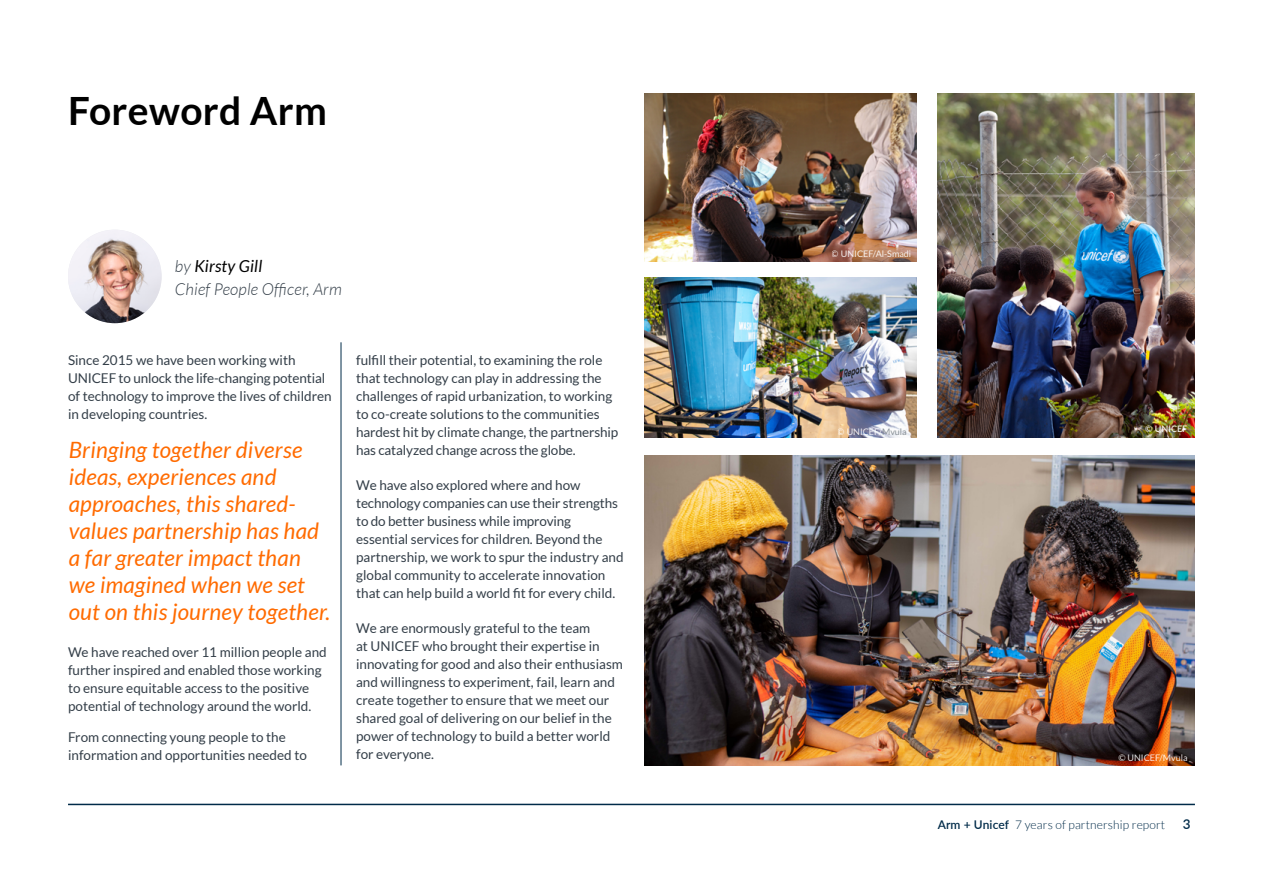
<style>
.page{position:relative;width:1263px;height:893px;background:#fff}
.page>*{position:absolute;margin:0;border:0;box-sizing:border-box;transform-origin:0 0}
.t1{font:700 39px "Lato";letter-spacing:.01em;color:#000}
.t2{font:italic 22.5px/27px "Lato";letter-spacing:.01em;color:#ff6b00}
.t3{font:italic 300 16.5px/22.5px "Lato";letter-spacing:.01em;color:#333e48}
.t4{font:13.5px/18px "Lato";color:#333e48}
.t5{font:600 13.5px "Lato";color:#002b49}
.t6{font:300 12px "Lato";letter-spacing:.01em;color:#002b49}
.t7{font:9px "Lato";color:#fff}
.t8{font:600 9px "Lato";color:#fff}
.s1{font-weight:400;color:#000}
.s2{color:#7d868c}
.s3{font-weight:600}
</style>
<div class="page">
<hr style="left:68px;top:804px;width:1127px;height:1px;background:#002b49">
<hr style="left:341px;top:342px;width:1px;height:423px;background:#002b49">
<img style="left:68px;top:230px;width:94px;height:93px;border-radius:47px">
<img style="left:938px;top:94px;width:257px;height:344px">
<img style="left:644px;top:94px;width:272px;height:168px">
<img style="left:644px;top:455px;width:551px;height:310px">
<img style="left:644px;top:278px;width:272px;height:160px">
<h1 class="t1" style="left:68px;top:88px;width:260px">Foreword Arm</h1>
<p class="t3" style="left:175px;top:256px;width:168px">by <span class="s1">Kirsty Gill<br></span>Chief People Officer, Arm</p>
<p class="t4" style="left:68px;top:351px;width:265px">Since 2015 we have been working with UNICEF to unlock the life-changing potential of technology to improve the lives of children in developing countries.</p>
<h2 class="t2" style="left:69px;top:437px;width:263px">Bringing together diverse ideas, experiences and approaches, this shared&shy;values partnership has had a far greater impact than we imagined when we set out on this journey together.</h2>
<p class="t4" style="left:68px;top:643px;width:260px">We have reached over 11 million people and further inspired and enabled those working to ensure equitable access to the positive potential of technology around the world.</p>
<p class="t4" style="left:68px;top:728px;width:240px">From connecting young people to the information and opportunities needed to</p>
<p class="t4" style="left:356px;top:351px;width:264px">fulfill their potential, to examining the role that technology can play in addressing the challenges of rapid urbanization, to working to co-create solutions to the communities hardest hit by climate change, the partnership has catalyzed change across the globe.</p>
<p class="t4" style="left:356px;top:476px;width:269px">We have also explored where and how technology companies can use their strengths to do better business while improving essential services for children. Beyond the partnership, we work to spur the industry and global community to accelerate innovation that can help build a world fit for every child.</p>
<p class="t4" style="left:356px;top:619px;width:268px">We are enormously grateful to the team<br>at UNICEF who brought their expertise in innovating for good and also their enthusiasm and willingness to experiment, fail, learn and create together to ensure that we meet our shared goal of delivering on our belief in the power of technology to build a better world for everyone.</p>
<p class="t7" style="left:832px;top:249px;width:81px">© UNICEF/Al-Smadi</p>
<p class="t7" style="left:838px;top:427px;width:71px">© UNICEF/<span class="s2">Mvula</span></p>
<p class="t8" style="left:1145px;top:423px;width:44px">© UNICEF</p>
<p class="t7" style="left:1119px;top:752px;width:71px">© UNICEF/Mvula</p>
<p class="t6" style="left:938px;top:818px;width:229px"><span class="s3">Arm + Unicef</span> 7 years of partnership report</p>
<p class="t5" style="left:1183px;top:814px;width:9px">3</p>
</div>
